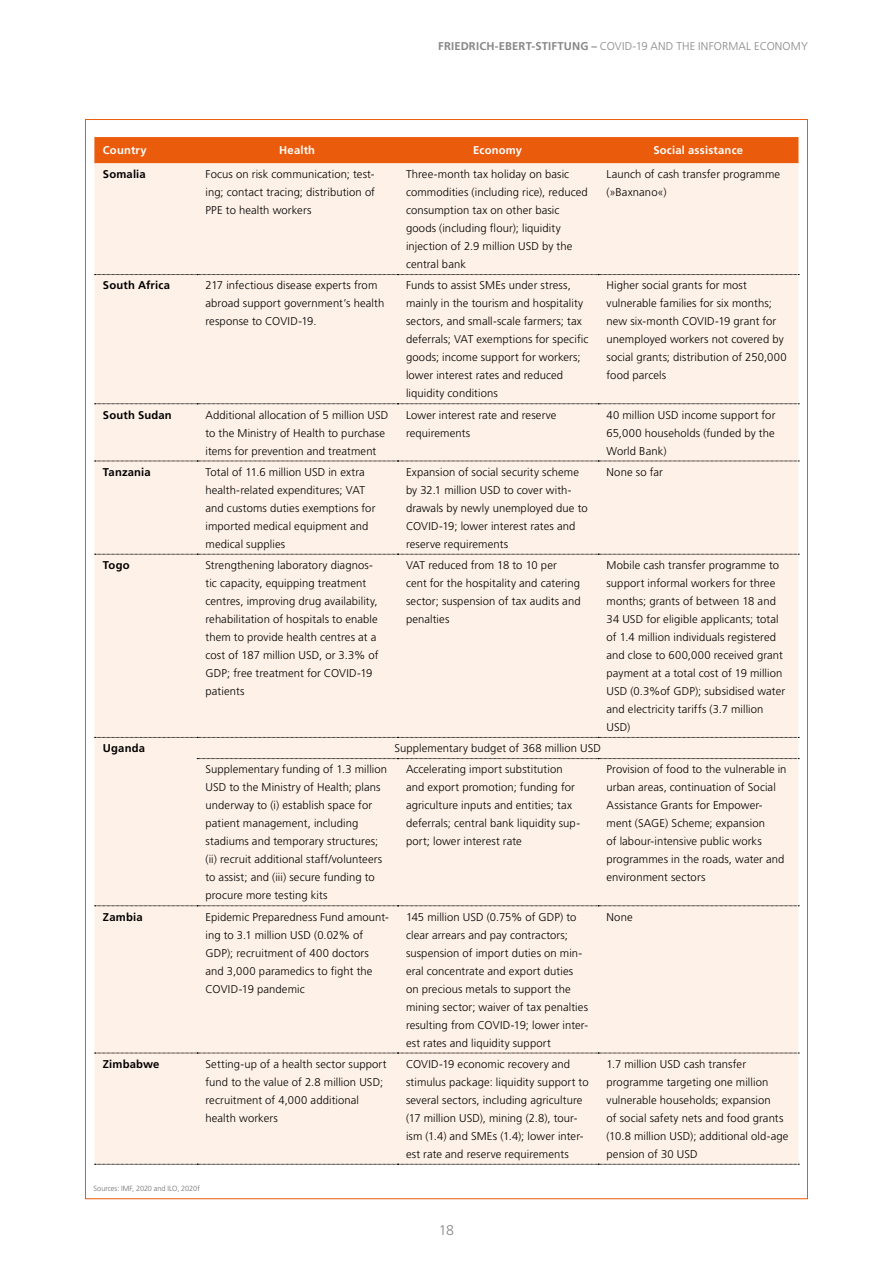
<style>
.page{position:relative;width:893px;height:1263px;background:#fff}
.page>*{position:absolute;margin:0;border:0;box-sizing:border-box;transform-origin:0 0}
.t1{font:300 14.1px "Frutiger LT Std";color:#878787}
.t2{font:300 11.25px/18px "Frutiger LT Std";letter-spacing:.01em;color:#000}
.t3{font:700 11.25px "Frutiger LT Std";letter-spacing:.015em;color:#000}
.t4{font:300 11.25px "Frutiger LT Std";letter-spacing:.015em;color:#878787}
.t5{font:700 11.25px "Frutiger LT Std";letter-spacing:.015em;color:#fff}
.t6{font:300 7.5px "Frutiger LT Std";letter-spacing:-.005em;color:#706f6f}
.s1{font-weight:700}
</style>
<div class="page">
<div style="left:94px;top:137px;width:704px;height:26px;background:#ea5b0b"></div>
<div style="left:94px;top:163px;width:704px;height:1001px;background:#fef1e7"></div>
<svg style="left:95px;top:274px;width:704px;height:1px"></svg>
<svg style="left:95px;top:403px;width:704px;height:1px"></svg>
<svg style="left:95px;top:461px;width:704px;height:1px"></svg>
<svg style="left:95px;top:554px;width:704px;height:1px"></svg>
<svg style="left:95px;top:737px;width:704px;height:1px"></svg>
<svg style="left:197px;top:758px;width:602px;height:1px"></svg>
<svg style="left:95px;top:905px;width:704px;height:1px"></svg>
<svg style="left:95px;top:1053px;width:704px;height:1px"></svg>
<svg style="left:95px;top:1164px;width:704px;height:1px"></svg>
<p class="t4" style="left:438px;top:40px;width:371px"><span class="s1">FRIEDRICH-EBERT-STIFTUNG –</span> COVID-19 AND THE INFORMAL ECONOMY</p>
<p class="t5" style="left:103px;top:144px;width:45px">Country</p>
<p class="t5" style="left:279px;top:144px;width:37px">Health</p>
<p class="t5" style="left:473px;top:144px;width:50px">Economy</p>
<p class="t5" style="left:653px;top:144px;width:91px">Social assistance</p>
<p class="t3" style="left:103px;top:168px;width:44px">Somalia</p>
<p class="t2" style="left:205px;top:165px;width:171px;text-align:justify">Focus on risk communication; test&shy;ing; contact tracing; distribution of PPE to health workers</p>
<p class="t2" style="left:406px;top:165px;width:183px">Three-month tax holiday on basic commodities (including rice), reduced consumption tax on other basic goods (including flour); liquidity injection of 2.9 million USD by the central bank</p>
<p class="t2" style="left:606px;top:165px;width:175px">Launch of cash transfer programme (»Baxnano«)</p>
<p class="t3" style="left:103px;top:279px;width:69px">South Africa</p>
<p class="t2" style="left:205px;top:277px;width:180px">217 infectious disease experts from abroad support government’s health response to COVID-19.</p>
<p class="t2" style="left:406px;top:277px;width:184px">Funds to assist SMEs under stress, mainly in the tourism and hospitality sectors, and small-scale farmers; tax deferrals; VAT exemptions for specific goods; income support for workers; lower interest rates and reduced liquidity conditions</p>
<p class="t2" style="left:606px;top:277px;width:182px">Higher social grants for most vulnerable families for six months; new six-month COVID-19 grant for unemployed workers not covered by social grants; distribution of 250,000 food parcels</p>
<p class="t3" style="left:103px;top:408px;width:70px">South Sudan</p>
<p class="t2" style="left:205px;top:406px;width:184px">Additional allocation of 5 million USD to the Ministry of Health to purchase items for prevention and treatment</p>
<p class="t2" style="left:406px;top:406px;width:152px">Lower interest rate and reserve requirements</p>
<p class="t2" style="left:606px;top:406px;width:170px;text-align:justify">40 million USD income support for 65,000 households (funded by the World Bank)</p>
<p class="t3" style="left:103px;top:465px;width:49px">Tanzania</p>
<p class="t2" style="left:205px;top:463px;width:171px">Total of 11.6 million USD in extra health-related expenditures; VAT and customs duties exemptions for imported medical equipment and medical supplies</p>
<p class="t2" style="left:406px;top:463px;width:183px">Expansion of social security scheme by 32.1 million USD to cover with&shy;drawals by newly unemployed due to<br>COVID-19; lower interest rates and reserve requirements</p>
<p class="t2" style="left:606px;top:463px;width:58px">None so far</p>
<p class="t3" style="left:103px;top:558px;width:28px">Togo</p>
<p class="t2" style="left:205px;top:556px;width:175px">Strengthening laboratory diagnos&shy;tic capacity, equipping treatment centres, improving drug availability, rehabilitation of hospitals to enable them to provide health centres at a cost of 187 million USD, or 3.3% of<br>GDP; free treatment for COVID-19 patients</p>
<p class="t2" style="left:406px;top:556px;width:176px">VAT reduced from 18 to 10 per<br>cent for the hospitality and catering sector; suspension of tax audits and penalties</p>
<p class="t2" style="left:606px;top:556px;width:180px">Mobile cash transfer programme to support informal workers for three months; grants of between 18 and<br>34 USD for eligible applicants; total of 1.4 million individuals registered and close to 600,000 received grant payment at a total cost of 19 million<br>USD (0.3%of GDP); subsidised water and electricity tariffs (3.7 million<br>USD)</p>
<p class="t3" style="left:103px;top:742px;width:44px">Uganda</p>
<p class="t2" style="left:394px;top:739px;width:208px">Supplementary budget of 368 million USD</p>
<p class="t2" style="left:205px;top:761px;width:183px">Supplementary funding of 1.3 million USD to the Ministry of Health; plans underway to (i) establish space for patient management, including stadiums and temporary structures; (ii) recruit additional staff/volunteers to assist; and (iii) secure funding to procure more testing kits</p>
<p class="t2" style="left:406px;top:761px;width:176px">Accelerating import substitution and export promotion; funding for agriculture inputs and entities; tax deferrals; central bank liquidity sup&shy;port; lower interest rate</p>
<p class="t2" style="left:606px;top:761px;width:182px">Provision of food to the vulnerable in urban areas, continuation of Social<br>Assistance Grants for Empower&shy;ment (SAGE) Scheme; expansion<br>of labour-intensive public works programmes in the roads, water and environment sectors</p>
<p class="t3" style="left:103px;top:910px;width:41px">Zambia</p>
<p class="t2" style="left:205px;top:908px;width:185px">Epidemic Preparedness Fund amount&shy;ing to 3.1 million USD (0.02% of<br>GDP); recruitment of 400 doctors and 3,000 paramedics to fight the<br>COVID-19 pandemic</p>
<p class="t2" style="left:406px;top:908px;width:184px">145 million USD (0.75% of GDP) to clear arrears and pay contractors; suspension of import duties on min&shy;eral concentrate and export duties on precious metals to support the mining sector; waiver of tax penalties resulting from COVID-19; lower inter&shy;est rates and liquidity support</p>
<p class="t2" style="left:606px;top:908px;width:28px">None</p>
<p class="t3" style="left:103px;top:1057px;width:58px">Zimbabwe</p>
<p class="t2" style="left:205px;top:1055px;width:183px">Setting-up of a health sector support fund to the value of 2.8 million USD; recruitment of 4,000 additional health workers</p>
<p class="t2" style="left:406px;top:1055px;width:184px">COVID-19 economic recovery and stimulus package: liquidity support to several sectors, including agriculture (17 million USD), mining (2.8), tour&shy;ism (1.4) and SMEs (1.4); lower inter&shy;est rate and reserve requirements</p>
<p class="t2" style="left:606px;top:1055px;width:184px">1.7 million USD cash transfer programme targeting one million vulnerable households; expansion<br>of social safety nets and food grants (10.8 million USD); additional old-age pension of 30 USD</p>
<p class="t6" style="left:94px;top:1184px;width:108px">Sources: IMF, 2020 and ILO, 2020f</p>
<p class="t1" style="left:439px;top:1222px;width:17px">18</p>
</div>
